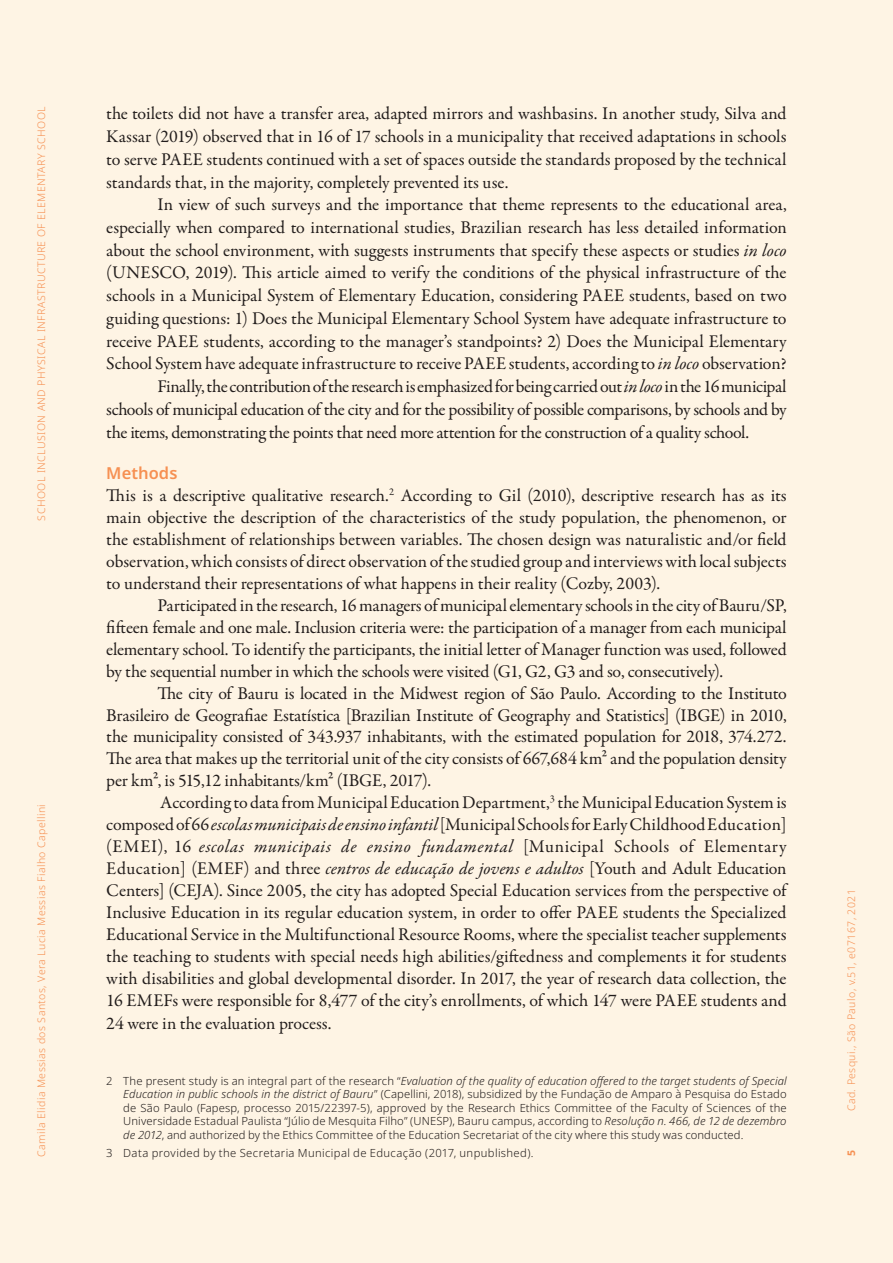
<style>
.page{position:relative;width:893px;height:1263px;background:#fef4e4}
.page>*{position:absolute;margin:0;border:0;box-sizing:border-box;transform-origin:0 0}
.Texto_INGLES{font:18px/22.6px "Garamond Premr Pro";letter-spacing:-.015em;color:#231f20;text-align:justify}
.Texto_paragrafo_1_IN{font:18px/21.9px "Garamond Premr Pro";letter-spacing:-.005em;color:#231f20;text-align:justify}
.subtitulo_2{font:600 16.5px "Noto Sans";letter-spacing:.005em;color:#f7975c}
.nota_rodapé{font:300 11.25px/13.5px "Noto Sans";letter-spacing:.03em;color:#231f20;text-align:justify}
.t1{font:300 10.5px "Noto Sans";letter-spacing:.04em;color:#f7975c}
.t2{font:700 10.5px "Noto Sans";color:#f7975c}
.s1{font-style:italic}
</style>
<div class="page">
<p class="t1" style="left:34px;top:520px;width:416px;rotate:-90deg">SCHOOL INCLUSION AND PHYSICAL INFRASTRUCTURE OF ELEMENTARY SCHOOL</p>
<p class="t1" style="left:34px;top:1157px;width:354px;rotate:-90deg">Camila Elidia Messias dos Santos, Vera Lucia Messias Fialho Capellini</p>
<p class="Texto_INGLES" style="left:106px;top:103px;width:682px">the toilets did not have a transfer area, adapted mirrors and washbasins. In another study, Silva and Kassar (2019) observed that in 16 of 17 schools in a municipality that received adaptations in schools to serve PAEE students continued with a set of spaces outside the standards proposed by the technical standards that, in the majority, completely prevented its use.</p>
<p class="Texto_INGLES" style="left:106px;top:194px;width:682px;text-indent:51px">In view of such surveys and the importance that theme represents to the educational area, especially when compared to international studies, Brazilian research has less detailed information about the school environment, with suggests instruments that specify these aspects or studies <span class="s1">in loco </span>(UNESCO, 2019). This article aimed to verify the conditions of the physical infrastructure of the schools in a Municipal System of Elementary Education, considering PAEE students, based on two guiding questions: 1) Does the Municipal Elementary School System have adequate infrastructure to receive PAEE students, according to the manager’s standpoints? 2) Does the Municipal Elementary School System have adequate infrastructure to receive PAEE students, according to <span class="s1">in loco</span> observation?</p>
<p class="Texto_INGLES" style="left:106px;top:375px;width:682px;text-indent:51px">Finally, the contribution of the research is emphasized for being carried out <span class="s1">in loco</span> in the 16 municipal schools of municipal education of the city and for the possibility of possible comparisons, by schools and by the items, demonstrating the points that need more attention for the construction of a quality school.</p>
<p class="subtitulo_2" style="left:106px;top:461px;width:73px">Methods</p>
<p class="Texto_paragrafo_1_IN" style="left:106px;top:485px;width:682px">This is a descriptive qualitative research.<sup>2</sup> According to Gil (2010), descriptive research has as its main objective the description of the characteristics of the study population, the phenomenon, or the establishment of relationships between variables. The chosen design was naturalistic and/or field observation, which consists of direct observation of the studied group and interviews with local subjects to understand their representations of what happens in their reality (Cozby, 2003).</p>
<p class="Texto_INGLES" style="left:106px;top:594px;width:682px;line-height:21.9px;text-indent:51px">Participated in the research, 16 managers of municipal elementary schools in the city of Bauru/SP, fifteen female and one male. Inclusion criteria were: the participation of a manager from each municipal elementary school. To identify the participants, the initial letter of Manager function was used, followed by the sequential number in which the schools were visited (G1, G2, G3 and so, consecutively).</p>
<p class="Texto_INGLES" style="left:106px;top:682px;width:682px;line-height:21.9px;text-indent:51px">The city of Bauru is located in the Midwest region of São Paulo. According to the Instituto Brasileiro de Geografiae Estatística [Brazilian Institute of Geography and Statistics] (IBGE) in 2010, the municipality consisted of 343.937 inhabitants, with the estimated population for 2018, 374.272.<br>The area that makes up the territorial unit of the city consists of 667,684 km² and the population density per km², is 515,12 inhabitants/km² (IBGE, 2017).</p>
<p class="Texto_INGLES" style="left:106px;top:792px;width:682px;line-height:22px;text-indent:54px">According to data from Municipal Education Department,<sup>3</sup> the Municipal Education System is composed of 66 <span class="s1">escolas municipais de ensino infantil</span> [Municipal Schools for Early Childhood Education] (EMEI), 16 <span class="s1">escolas municipais de ensino fundamental</span> [Municipal Schools of Elementary Education] (EMEF) and three <span class="s1">centros de educação de jovens e adultos</span> [Youth and Adult Education Centers] (CEJA). Since 2005, the city has adopted Special Education services from the perspective of Inclusive Education in its regular education system, in order to offer PAEE students the Specialized Educational Service in the Multifunctional Resource Rooms, where the specialist teacher supplements the teaching to students with special needs high abilities/giftedness and complements it for students with disabilities and global developmental disorder. In 2017, the year of research data collection, the 16 EMEFs were responsible for 8,477 of the city’s enrollments, of which 147 were PAEE students and 24 were in the evaluation process.</p>
<p class="nota_rodapé" style="left:123px;top:1074px;width:665px;text-indent:-17px">2 The present study is an integral part of the research “<span class="s1">Evaluation of the quality of education offered to the target students of Special Education in public schools in the district of Bauru</span>” (Capellini, 2018), subsidized by the Fundação de Amparo à Pesquisa do Estado de São Paulo (Fapesp, processo 2015/22397-5), approved by the Research Ethics Committee of the Faculty of Sciences of the Universidade Estadual Paulista “Júlio de Mesquita Filho” (UNESP), Bauru campus, according to <span class="s1">Resolução n. 466, de 12 de dezembro de 2012</span>, and authorized by the Ethics Committee of the Education Secretariat of the city where this study was conducted.</p>
<p class="nota_rodapé" style="left:106px;top:1146px;width:429px">3 Data provided by the Secretaria Municipal de Educação (2017, unpublished).</p>
<p class="t1" style="left:844px;top:1111px;width:224px;rotate:-90deg">Cad. Pesqui., São Paulo, v.51, e07167, 2021</p>
<p class="t2" style="left:844px;top:1155px;width:8px;rotate:-90deg">5</p>
</div>
